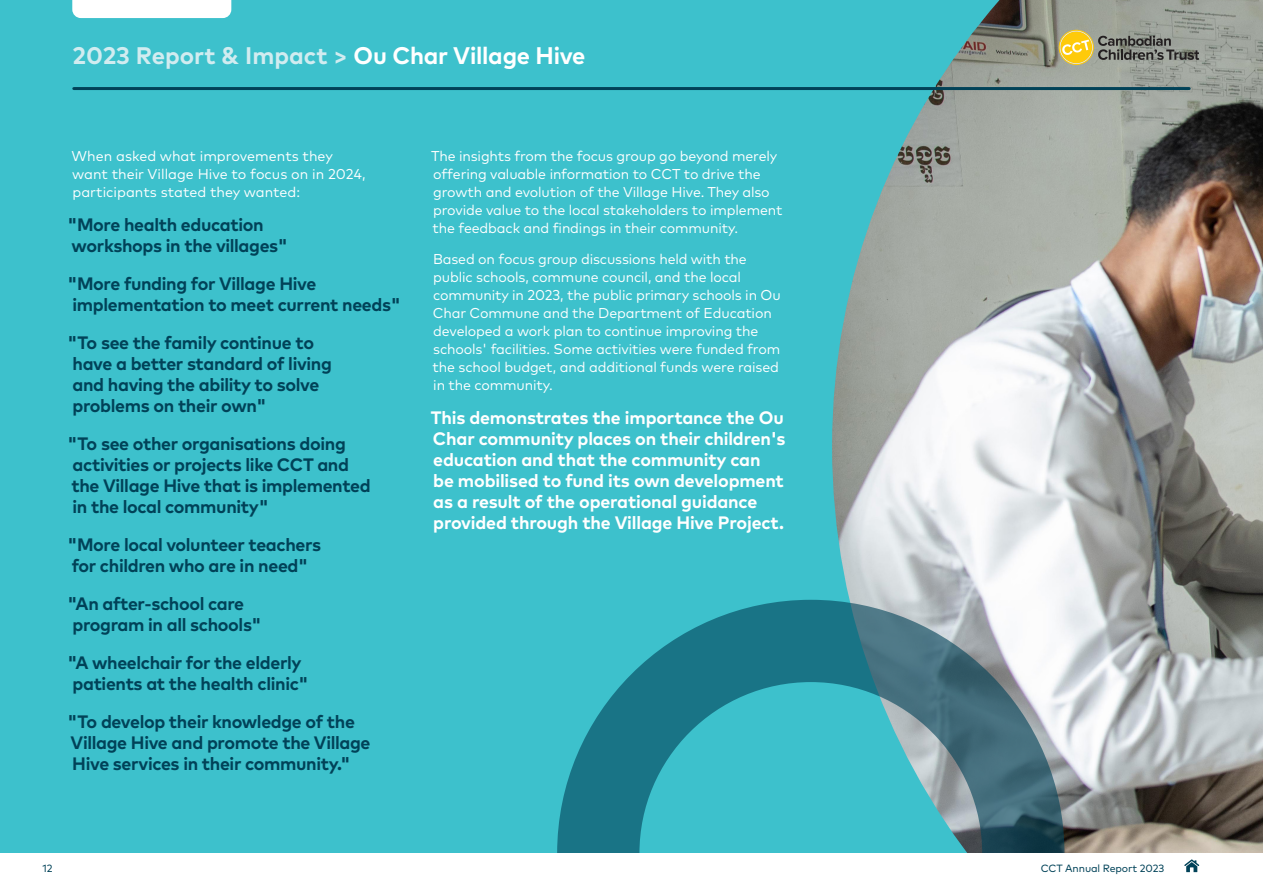
<style>
.page{position:relative;width:1263px;height:893px;background:#fff}
.page>*{position:absolute;margin:0;border:0;box-sizing:border-box;transform-origin:0 0}
.Banners{font:700 24px "Mark OT";letter-spacing:-.01em;color:#d1ecf0}
.Callouts{font:700 18px/21px "Mark OT";letter-spacing:-.02em;color:#014258}
.Body{font:700 18px/21px "Mark OT";letter-spacing:-.01em;color:#fff}
.Body-2{font:14.25px/18px "Mark OT";letter-spacing:-.01em;color:#fff}
.t1{font:10.5px "Mark OT";letter-spacing:-.01em;color:#014258}
.s1{color:#fff}
</style>
<div class="page">
<div style="left:0;top:0;width:1011px;height:893px;background:#3dc1cc"></div>
<img style="left:832px;top:0;width:431px;height:853px">
<svg style="left:557px;top:600px;width:507px;height:253px"></svg>
<div style="left:72px;top:0;width:159px;height:18px;background:#fff"></div>
<svg style="left:1059px;top:30px;width:140px;height:35px;background:#9b9672"></svg>
<div style="left:0;top:853px;width:1263px;height:40px;background:#fff"></div>
<svg style="left:1184px;top:859px;width:15px;height:13px"></svg>
<hr style="left:74px;top:87px;width:1115px;height:3px;background:#014258">
<p class="Banners" style="left:73px;top:40px;width:514px">2023 Report &amp; Impact &gt; <span class="s1">Ou Char Village Hive</span></p>
<p class="Body-2" style="left:72px;top:147px;width:296px">When asked what improvements they want their Village Hive to focus on in 2024, participants stated they wanted:</p>
<p class="Callouts" style="left:67px;top:213px;width:222px">"More health education workshops in the villages"</p>
<p class="Callouts" style="left:67px;top:272px;width:335px">"More funding for Village Hive implementation to meet current needs"</p>
<p class="Callouts" style="left:67px;top:331px;width:266px">"To see the family continue to have a better standard of living and having the ability to solve problems on their own"</p>
<p class="Callouts" style="left:67px;top:432px;width:305px">"To see other organisations doing activities or projects like CCT and the Village Hive that is implemented in the local community"</p>
<p class="Callouts" style="left:67px;top:533px;width:255px">"More local volunteer teachers for children who are in need"</p>
<p class="Callouts" style="left:67px;top:592px;width:196px">"An after-school care program in all schools"</p>
<p class="Callouts" style="left:67px;top:651px;width:243px">"A wheelchair for the elderly patients at the health clinic"</p>
<p class="Callouts" style="left:67px;top:710px;width:305px">"To develop their knowledge of the<br>Village Hive and promote the Village<br>Hive services in their community."</p>
<p class="Body-2" style="left:431px;top:147px;width:353px">The insights from the focus group go beyond merely offering valuable information to CCT to drive the growth and evolution of the Village Hive. They also provide value to the local stakeholders to implement the feedback and findings in their community.</p>
<p class="Body-2" style="left:433px;top:250px;width:350px">Based on focus group discussions held with the public schools, commune council, and the local community in 2023, the public primary schools in Ou Char Commune and the Department of Education developed a work plan to continue improving the schools' facilities. Some activities were funded from the school budget, and additional funds were raised in the community.</p>
<p class="Body" style="left:431px;top:406px;width:356px">This demonstrates the importance the Ou Char community places on their children's education and that the community can<br>be mobilised to fund its own development as a result of the operational guidance provided through the Village Hive Project.</p>
<p class="t1" style="left:43px;top:861px;width:12px">12</p>
<p class="t1" style="left:1041px;top:861px;width:125px">CCT Annual Report 2023</p>
</div>
